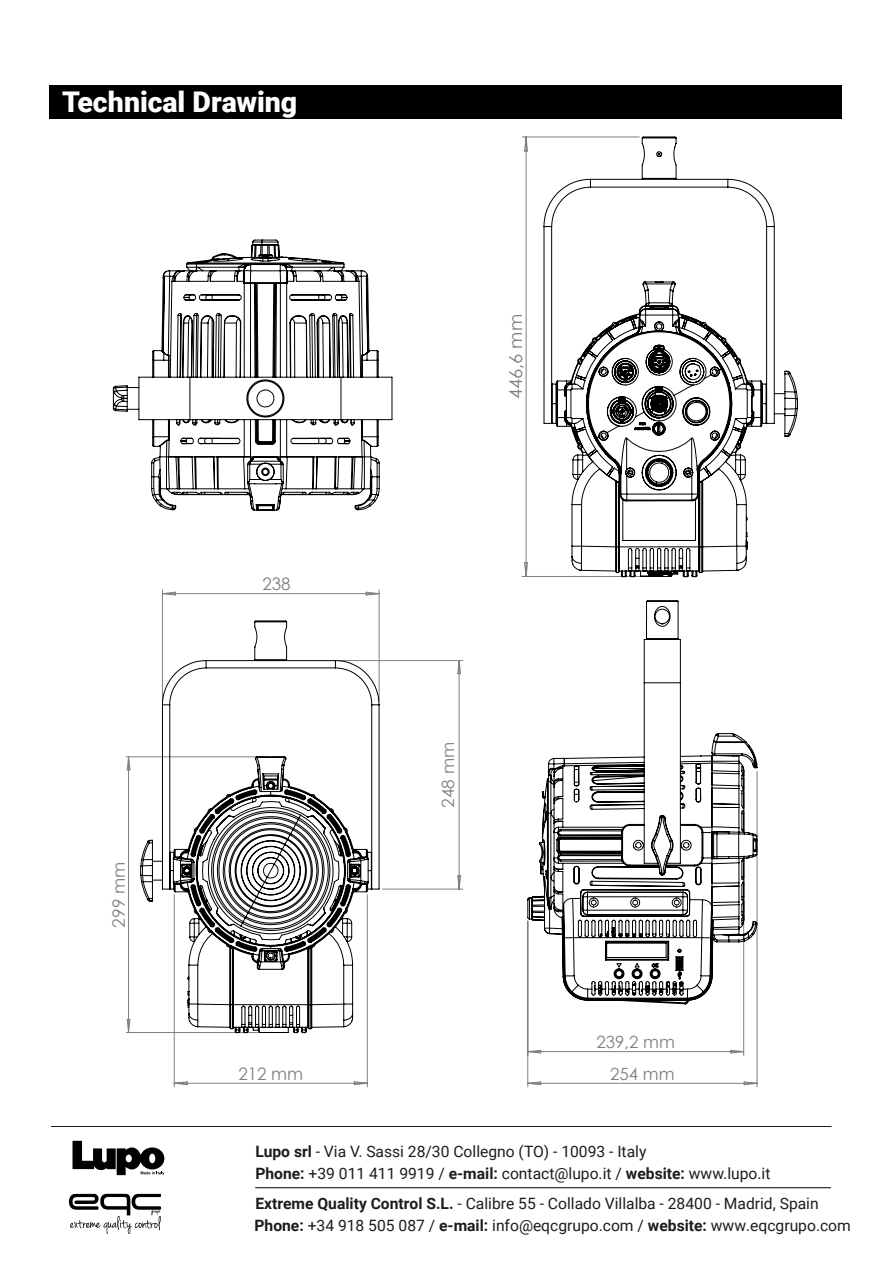
<style>
.page{position:relative;width:893px;height:1263px;background:#fff}
.page>*{position:absolute;margin:0;border:0;box-sizing:border-box;transform-origin:0 0}
.t1{font:900 28.5px "Roboto";color:#fff}
.t2{font:18px "Century Gothic";color:#808080}
.t3{font:17.25px "Century Gothic";color:#808080}
.t4{font:16.95px "Century Gothic";color:#808080}
.t5{font:16.8px/31.7px "Century Gothic";color:#808080;text-align:right}
.t6{font:15.6px/22.4px "Roboto";color:#1d1d1b}
.s1{font-weight:700}
</style>
<div class="page">
<svg style="left:113px;top:239px;width:280px;height:272px"></svg>
<div style="left:49px;top:85px;width:793px;height:33px;background:#000"></div>
<svg style="left:521px;top:136px;width:22px;height:441px"></svg>
<svg style="left:543px;top:136px;width:255px;height:442px"></svg>
<svg style="left:125px;top:589px;width:339px;height:499px"></svg>
<svg style="left:140px;top:620px;width:240px;height:414px"></svg>
<svg style="left:527px;top:1006px;width:231px;height:82px"></svg>
<svg style="left:527px;top:600px;width:231px;height:406px"></svg>
<hr style="left:51px;top:1126px;width:781px;height:1px;background:#1d1d1b">
<svg style="left:73px;top:1141px;width:91px;height:34px"></svg>
<img style="left:69px;top:1193px;width:93px;height:41px">
<hr style="left:255px;top:1187px;width:576px;height:1px;background:#1d1d1b">
<h1 class="t1" style="left:62px;top:82px;width:237px">Technical Drawing</h1>
<p class="t4" style="left:107px;top:927px;width:67px;rotate:-90deg">299 mm</p>
<p class="t3" style="left:262px;top:571px;width:30px">238</p>
<p class="t3" style="left:238px;top:1061px;width:66px">212 mm</p>
<p class="t2" style="left:503px;top:399px;width:87px;rotate:-90deg">446,6 mm</p>
<p class="t4" style="left:436px;top:808px;width:67px;rotate:-90deg">248 mm</p>
<p class="t5" style="left:597px;top:1026px;width:80px">239,2 mm<br>254 mm</p>
<p class="t6" style="left:255px;top:1140px;width:517px"><span class="s1">Lupo srl</span> - Via V. Sassi 28/30 Collegno (TO) - 10093 - Italy<br><span class="s1">Phone:</span> +39 011 411 9919 / <span class="s1">e-mail:</span> contact@lupo.it / <span class="s1">website:</span> www.lupo.it</p>
<p class="t6" style="left:254px;top:1191px;width:598px"><span class="s1">Extreme Quality Control S.L.</span> - Calibre 55 - Collado Villalba - 28400 - Madrid, Spain<br><span class="s1">Phone:</span> +34 918 505 087 / <span class="s1">e-mail:</span> info@eqcgrupo.com / <span class="s1">website:</span> www.eqcgrupo.com</p>
</div>
